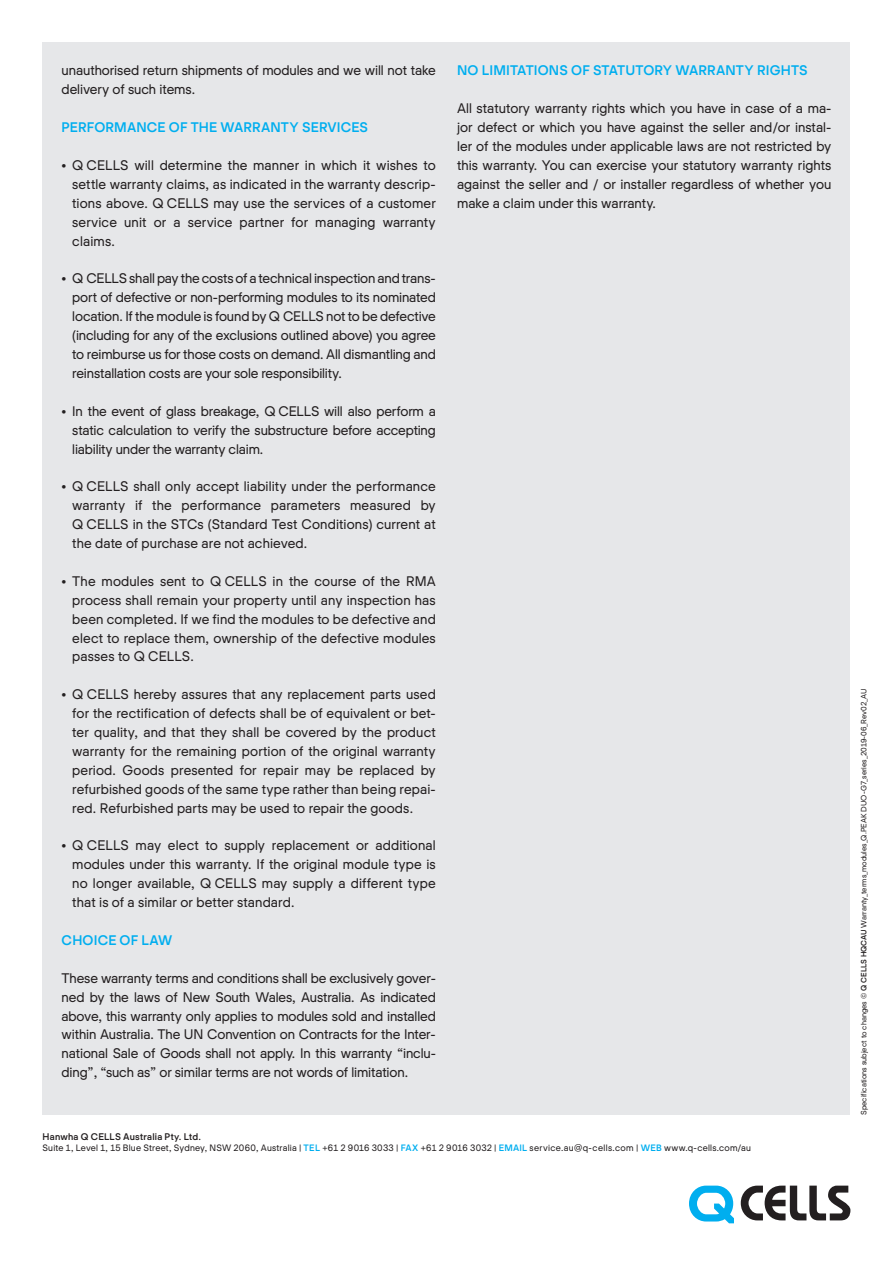
<style>
.page{position:relative;width:893px;height:1263px;background:#fff}
.page>*{position:absolute;margin:0;border:0;box-sizing:border-box;transform-origin:0 0}
.t1{font:13.5px/18.9px "Actual R";color:#231f20;text-align:justify}
.t2{font:13.5px "Actual M";letter-spacing:.01em;color:#00aeef}
.t3{font:9.3px "Actual M";letter-spacing:.025em;color:#231f20}
.t4{font:9px "Actual R";letter-spacing:.025em;color:#231f20}
.t5{font:7.5px "Actual R";color:#231f20}
.s1{font-family:"Actual M";color:#00aeef}
.s2{font-family:"Actual M"}
</style>
<div class="page">
<svg style="left:689px;top:1185px;width:45px;height:38px"></svg>
<svg style="left:741px;top:1185px;width:109px;height:35px"></svg>
<div style="left:43px;top:43px;width:807px;height:1072px;background:#e6e7e9"></div>
<p class="t1" style="left:62px;top:61px;width:376px">unauthorised return shipments of modules and we will not take delivery of such items.</p>
<p class="t2" style="left:62px;top:119px;width:308px">PERFORMANCE OF THE WARRANTY SERVICES</p>
<p class="t1" style="left:72px;top:156px;width:365px;text-indent:-11px">• Q CELLS will determine the manner in which it wishes to settle warranty claims, as indicated in the warranty descrip&shy;tions above. Q CELLS may use the services of a customer service unit or a service partner for managing warranty claims.</p>
<p class="t1" style="left:72px;top:269px;width:365px;text-indent:-11px">• Q CELLS shall pay the costs of a technical inspection and trans&shy;port of defective or non-performing modules to its nominated location. If the module is found by Q CELLS not to be defective (including for any of the exclusions outlined above) you agree to reimburse us for those costs on demand. All dismantling and reinstallation costs are your sole responsibility.</p>
<p class="t1" style="left:72px;top:401px;width:365px;text-indent:-11px">• In the event of glass breakage, Q CELLS will also perform a static calculation to verify the substructure before accepting liability under the warranty claim.</p>
<p class="t1" style="left:72px;top:477px;width:365px;text-indent:-11px">• Q CELLS shall only accept liability under the performance warranty if the performance parameters measured by Q CELLS in the STCs (Standard Test Conditions) current at the date of purchase are not achieved.</p>
<p class="t1" style="left:72px;top:571px;width:365px;text-indent:-11px">• The modules sent to Q CELLS in the course of the RMA process shall remain your property until any inspection has been completed. If we find the modules to be defective and elect to replace them, ownership of the defective modules passes to Q CELLS.</p>
<p class="t1" style="left:72px;top:685px;width:365px;text-indent:-11px">• Q CELLS hereby assures that any replacement parts used for the rectification of defects shall be of equivalent or bet&shy;ter quality, and that they shall be covered by the product warranty for the remaining portion of the original warranty period. Goods presented for repair may be replaced by refurbished goods of the same type rather than being repai&shy;red. Refurbished parts may be used to repair the goods.</p>
<p class="t1" style="left:72px;top:836px;width:365px;text-indent:-11px">• Q CELLS may elect to supply replacement or additional modules under this warranty. If the original module type is no longer available, Q CELLS may supply a different type that is of a similar or better standard.</p>
<p class="t2" style="left:62px;top:932px;width:112px">CHOICE OF LAW</p>
<p class="t1" style="left:62px;top:968px;width:376px">These warranty terms and conditions shall be exclusively gover&shy;ned by the laws of New South Wales, Australia. As indicated above, this warranty only applies to modules sold and installed within Australia. The UN Convention on Contracts for the Inter&shy;national Sale of Goods shall not apply. In this warranty “inclu&shy;ding”, “such as” or similar terms are not words of limitation.</p>
<p class="t2" style="left:457px;top:63px;width:352px">NO LIMITATIONS OF STATUTORY WARRANTY RIGHTS</p>
<p class="t1" style="left:457px;top:99px;width:376px">All statutory warranty rights which you have in case of a ma&shy;jor defect or which you have against the seller and/or instal&shy;ler of the modules under applicable laws are not restricted by this warranty. You can exercise your statutory warranty rights against the seller and / or installer regardless of whether you make a claim under this warranty.</p>
<p class="t3" style="left:43px;top:1131px;width:160px">Hanwha Q CELLS Australia Pty. Ltd.</p>
<p class="t4" style="left:43px;top:1142px;width:710px">Suite 1, Level 1, 15 Blue Street, Sydney, NSW 2060, Australia | <span class="s1">TEL</span> +61 2 9016 3033 | <span class="s1">FAX</span> +61 2 9016 3032 | <span class="s1">EMAIL</span> service.au@q-cells.com | <span class="s1">WEB</span> www.q-cells.com/au</p>
<p class="t5" style="left:859px;top:1115px;width:428px;rotate:-90deg">Specifications subject to changes © <span class="s2">Q CELLS HQCAU</span> Warranty_terms_modules_Q.PEAK DUO-G7_series_2019-06_Rev02_AU</p>
</div>
